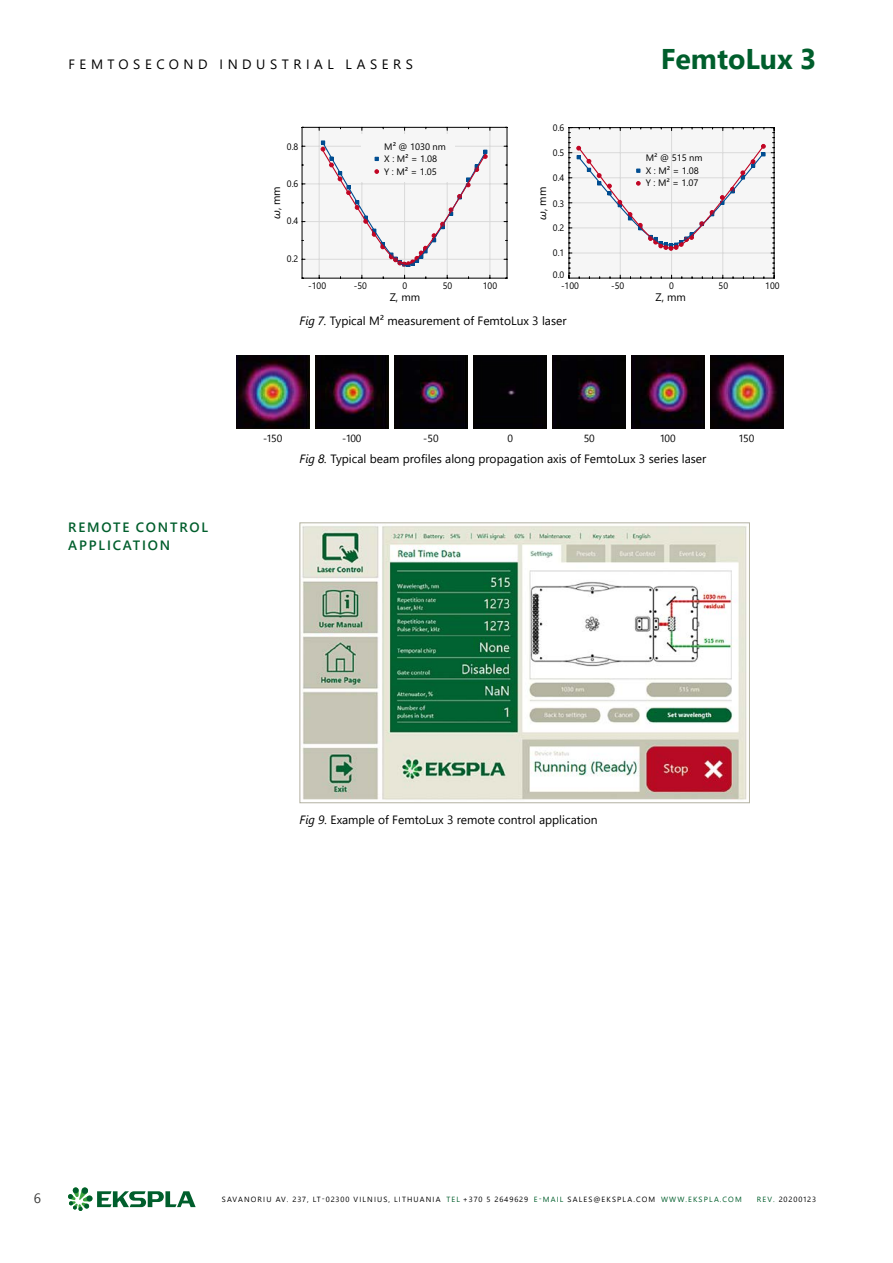
<style>
.page{position:relative;width:893px;height:1263px;background:#fff}
.page>*{position:absolute;margin:0;border:0;box-sizing:border-box;transform-origin:0 0}
.t1{font:700 28.5px "Segoe UI";color:#005e2c}
.t2{font:13.5px "Segoe UI";letter-spacing:.335em;color:#000}
.t3{font:600 13.5px/18px "Segoe UI";letter-spacing:.135em;color:#005e2c}
.t4{font:13.5px "Segoe UI";color:#3b3b3a}
.t5{font:12px "Segoe UI";color:#000}
.t6{font:10.95px "Segoe UI";color:#000}
.t7{font:10.35px "Segoe UI";color:#000}
.t8{font:9.3px "Segoe UI";letter-spacing:-.005em;color:#000;scale:.95 1}
.t9{font:9.3px/12.5px "Segoe UI";letter-spacing:-.005em;color:#000}
.t10{font:7.5px "Segoe UI";letter-spacing:.155em;color:#000}
.t11{font:7.5px "Segoe UI";letter-spacing:.12em;color:#000}
.s1{font-style:italic}
.s2{color:#005e2c}
</style>
<div class="page">
<svg style="left:68px;top:1187px;width:128px;height:24px"></svg>
<img style="left:302px;top:525px;width:445px;height:275px">
<div style="left:300px;top:523px;width:450px;height:280px;border:1px solid #b3b2a2"></div>
<img style="left:710px;top:355px;width:74px;height:74px">
<img style="left:236px;top:355px;width:74px;height:74px">
<img style="left:315px;top:355px;width:74px;height:74px">
<img style="left:394px;top:355px;width:74px;height:74px">
<div style="left:473px;top:355px;width:74px;height:74px;background:#020204"></div>
<img style="left:552px;top:355px;width:74px;height:74px">
<img style="left:631px;top:355px;width:74px;height:74px">
<div style="left:302px;top:127px;width:205px;height:151px;background:#f6f6f6"></div>
<hr style="left:302px;top:146px;width:205px;height:1px;background:#dadada">
<hr style="left:302px;top:184px;width:205px;height:1px;background:#dadada">
<hr style="left:302px;top:221px;width:205px;height:1px;background:#dadada">
<hr style="left:302px;top:259px;width:205px;height:1px;background:#dadada">
<hr style="left:490px;top:127px;width:1px;height:151px;background:#dadada">
<hr style="left:447px;top:127px;width:1px;height:151px;background:#dadada">
<hr style="left:404px;top:127px;width:1px;height:151px;background:#dadada">
<hr style="left:362px;top:127px;width:1px;height:151px;background:#dadada">
<hr style="left:319px;top:127px;width:1px;height:151px;background:#dadada">
<hr style="left:507px;top:127px;width:1px;height:151px;background:#000">
<hr style="left:302px;top:127px;width:205px;height:1px;background:#000">
<hr style="left:302px;top:127px;width:1px;height:151px;background:#000">
<hr style="left:302px;top:278px;width:205px;height:1px;background:#000">
<div style="left:361px;top:134px;width:94px;height:48px;background:#f6f6f6"></div>
<svg style="left:321px;top:140px;width:167px;height:127px"></svg>
<hr style="left:569px;top:278px;width:205px;height:1px;background:#000">
<svg style="left:569px;top:127px;width:206px;height:151px"></svg>
<p class="t2" style="left:69px;top:51px;width:346px">FEMTOSECOND INDUSTRIAL LASERS</p>
<h1 class="t1" style="left:661px;top:32px;width:157px">FemtoLux 3</h1>
<p class="t8" style="left:287px;top:138px;width:14px">0.8</p>
<p class="t8" style="left:287px;top:175px;width:14px">0.6</p>
<p class="t8" style="left:287px;top:212px;width:14px">0.4</p>
<p class="t8" style="left:287px;top:250px;width:14px">0.2</p>
<p class="t6" style="left:266px;top:219px;width:34px;rotate:-90deg"><span class="s1">ω</span>, mm</p>
<p class="t8" style="left:308px;top:277px;width:20px">-100</p>
<p class="t9" style="left:384px;top:139px;width:63px">M² @ 1030 nm<br>X : M² = 1.08<br>Y : M² = 1.05</p>
<p class="t8" style="left:354px;top:277px;width:15px">-50</p>
<p class="t8" style="left:403px;top:277px;width:7px">0</p>
<p class="t8" style="left:443px;top:277px;width:12px">50</p>
<p class="t8" style="left:483px;top:277px;width:17px">100</p>
<p class="t6" style="left:390px;top:287px;width:32px">Z, mm</p>
<p class="t8" style="left:553px;top:119px;width:14px">0.6</p>
<p class="t8" style="left:553px;top:144px;width:14px">0.5</p>
<p class="t8" style="left:553px;top:169px;width:14px">0.4</p>
<p class="t8" style="left:553px;top:195px;width:14px">0.3</p>
<p class="t8" style="left:553px;top:219px;width:14px">0.2</p>
<p class="t8" style="left:553px;top:244px;width:14px">0.1</p>
<p class="t8" style="left:553px;top:266px;width:14px">0.0</p>
<p class="t6" style="left:532px;top:220px;width:34px;rotate:-90deg"><span class="s1">ω</span>, mm</p>
<p class="t8" style="left:561px;top:277px;width:20px">-100</p>
<p class="t5" style="left:299px;top:309px;width:269px"><span class="s1">Fig 7.</span> Typical M² measurement of FemtoLux 3 laser</p>
<p class="t9" style="left:646px;top:151px;width:58px">M² @ 515 nm<br>X : M² = 1.08<br>Y : M² = 1.07</p>
<p class="t8" style="left:611px;top:277px;width:15px">-50</p>
<p class="t8" style="left:669px;top:277px;width:7px">0</p>
<p class="t8" style="left:719px;top:277px;width:12px">50</p>
<p class="t8" style="left:765px;top:277px;width:17px">100</p>
<p class="t6" style="left:656px;top:287px;width:32px">Z, mm</p>
<p class="t7" style="left:263px;top:428px;width:21px">-150</p>
<p class="t7" style="left:342px;top:428px;width:21px">-100</p>
<p class="t7" style="left:423px;top:428px;width:17px">-50</p>
<p class="t7" style="left:507px;top:428px;width:7px">0</p>
<p class="t7" style="left:584px;top:428px;width:13px">50</p>
<p class="t7" style="left:660px;top:428px;width:17px">100</p>
<p class="t7" style="left:739px;top:428px;width:17px">150</p>
<p class="t3" style="left:68px;top:518px;width:141px">REMOTE CONTROL<br>APPLICATION</p>
<p class="t5" style="left:299px;top:447px;width:408px"><span class="s1">Fig 8.</span> Typical beam profiles along propagation axis of FemtoLux 3 series laser</p>
<p class="t5" style="left:299px;top:808px;width:300px"><span class="s1">Fig 9.</span> Example of FemtoLux 3 remote control application</p>
<p class="t4" style="left:34px;top:1185px;width:9px">6</p>
<p class="t10" style="left:222px;top:1192px;width:521px">SAVANORIU AV. 237, LT-02300 VILNIUS, LITHUANIA <span class="s2">TEL</span> +370 5 2649629 <span class="s2">E-MAIL</span> SALES@EKSPLA.COM <span class="s2">WWW.EKSPLA.COM</span></p>
<p class="t11" style="left:757px;top:1192px;width:61px"><span class="s2">REV.</span> 20200123</p>
</div>
